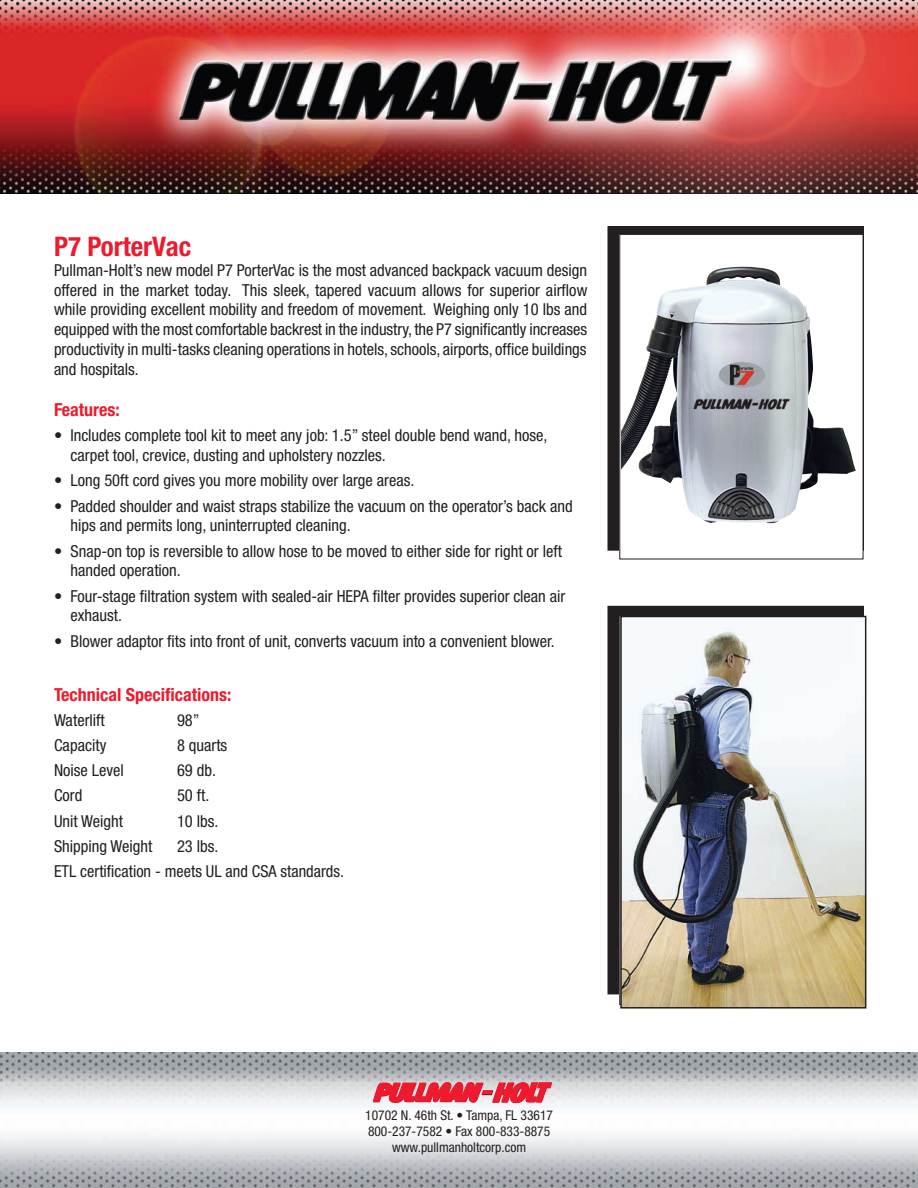
<style>
.page{position:relative;width:918px;height:1188px;background:#fff}
.page>*{position:absolute;margin:0;border:0;box-sizing:border-box;transform-origin:0 0}
.t1{font:700 condensed 27px "Helvetica Neue";color:#ee1a2e}
.t2{font:700 condensed 18px "Helvetica Neue";color:#ee1a2e}
.t3{font:condensed 16.5px/19.8px "Helvetica Neue";color:#231f20}
.t4{font:condensed 13.5px "Helvetica Neue";color:#231f20}
</style>
<div class="page">
<img style="left:0;top:0;width:918px;height:193px">
<img style="left:0;top:1053px;width:918px;height:135px">
<svg style="left:373px;top:1083px;width:179px;height:20px;background:#e94b5b"></svg>
<div style="left:608px;top:227px;width:255px;height:323px;background:#231f20"></div>
<div style="left:620px;top:234px;width:243px;height:325px;background:#fff"></div>
<div style="left:619px;top:234px;width:245px;height:326px;border:1px solid #231f20"></div>
<div style="left:608px;top:606px;width:255px;height:388px;background:#231f20"></div>
<img style="left:623px;top:619px;width:240px;height:387px">
<div style="left:620px;top:616px;width:246px;height:393px;border:2px solid #231f20"></div>
<img style="left:638px;top:267px;width:218px;height:256px">
<p class="t1" style="left:54px;top:230px;width:139px">P7 PorterVac</p>
<p class="t3" style="left:54px;top:260px;width:535px;text-align:justify">Pullman-Holt’s new model P7 PorterVac is the most advanced backpack vacuum design offered in the market today. This sleek, tapered vacuum allows for superior airflow while providing excellent mobility and freedom of movement. Weighing only 10 lbs and equipped with the most comfortable backrest in the industry, the P7 significantly increases productivity in multi-tasks cleaning operations in hotels, schools, airports, office buildings and hospitals.</p>
<p class="t2" style="left:54px;top:399px;width:67px">Features:</p>
<p class="t3" style="left:70px;top:426px;width:478px;text-indent:-16px">• Includes complete tool kit to meet any job: 1.5” steel double bend wand, hose, carpet tool, crevice, dusting and upholstery nozzles.</p>
<p class="t3" style="left:54px;top:471px;width:362px">• Long 50ft cord gives you more mobility over large areas.</p>
<p class="t3" style="left:70px;top:496px;width:504px;text-indent:-16px">• Padded shoulder and waist straps stabilize the vacuum on the operator’s back and hips and permits long, uninterrupted cleaning.</p>
<p class="t3" style="left:70px;top:541px;width:493px;text-indent:-16px">• Snap-on top is reversible to allow hose to be moved to either side for right or left handed operation.</p>
<p class="t3" style="left:70px;top:586px;width:496px;text-indent:-16px">• Four-stage filtration system with sealed-air HEPA filter provides superior clean air exhaust.</p>
<p class="t3" style="left:54px;top:631px;width:502px">• Blower adaptor fits into front of unit, converts vacuum into a convenient blower.</p>
<p class="t2" style="left:54px;top:683px;width:179px">Technical Specifications:</p>
<p class="t3" style="left:54px;top:710px;width:52px">Waterlift</p>
<p class="t3" style="left:177px;top:710px;width:24px">98”</p>
<p class="t3" style="left:54px;top:735px;width:54px">Capacity</p>
<p class="t3" style="left:177px;top:735px;width:52px">8 quarts</p>
<p class="t3" style="left:54px;top:760px;width:71px">Noise Level</p>
<p class="t3" style="left:177px;top:760px;width:41px">69 db.</p>
<p class="t3" style="left:54px;top:786px;width:30px">Cord</p>
<p class="t3" style="left:177px;top:786px;width:34px">50 ft.</p>
<p class="t3" style="left:54px;top:811px;width:71px">Unit Weight</p>
<p class="t3" style="left:177px;top:811px;width:43px">10 lbs.</p>
<p class="t3" style="left:54px;top:836px;width:100px">Shipping Weight</p>
<p class="t3" style="left:177px;top:836px;width:43px">23 lbs.</p>
<p class="t3" style="left:54px;top:861px;width:292px">ETL certification - meets UL and CSA standards.</p>
<p class="t4" style="left:365px;top:1107px;width:189px">10702 N. 46th St. • Tampa, FL 33617</p>
<p class="t4" style="left:368px;top:1123px;width:184px">800-237-7582 • Fax 800-833-8875</p>
<p class="t4" style="left:392px;top:1140px;width:136px">www.pullmanholtcorp.com</p>
</div>
